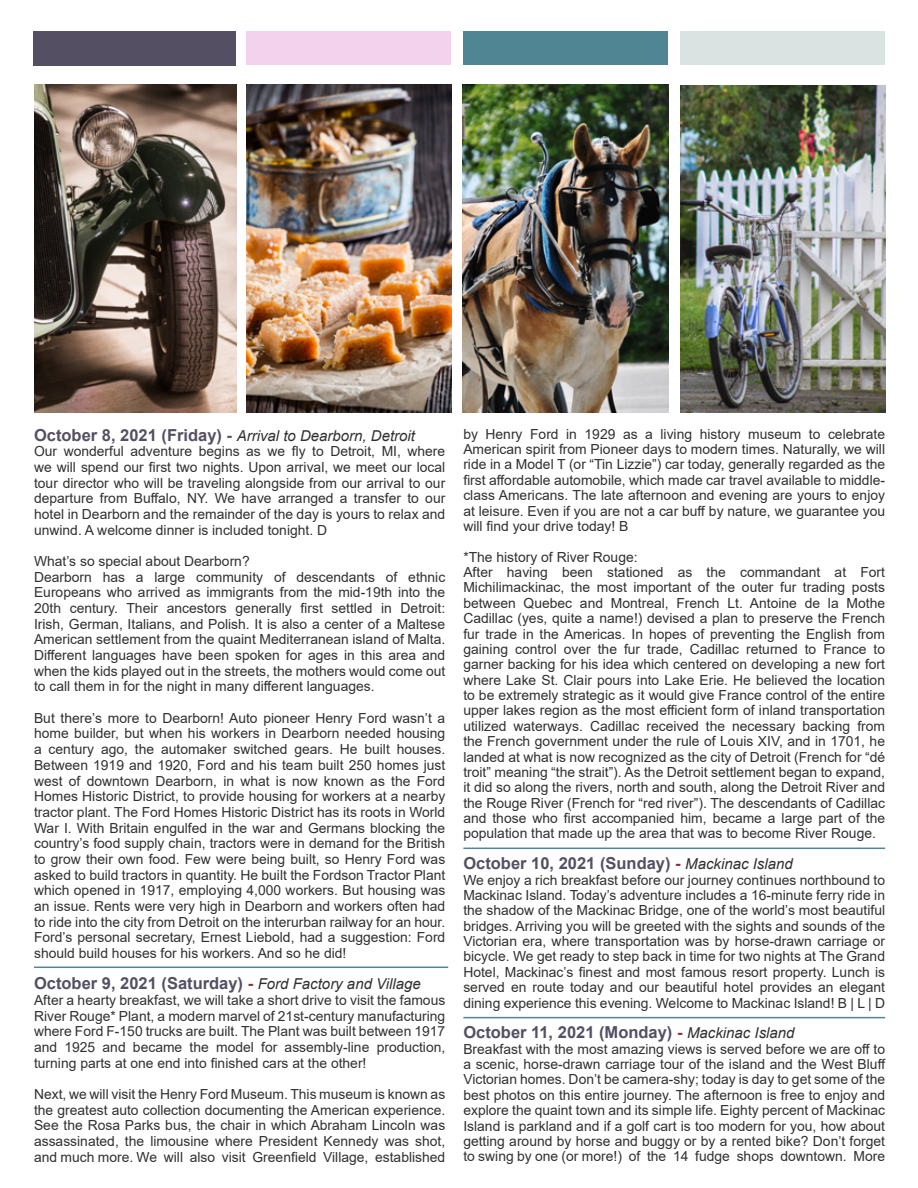
<style>
.page{position:relative;width:918px;height:1188px;background:#fff}
.page>*{position:absolute;margin:0;border:0;box-sizing:border-box;transform-origin:0 0}
.t1{font:700 16.5px "Arial";color:#544f63}
.t2{font:italic 15px "Arial";color:#30302f}
.t3{font:13.8px/15.3px "Arial";color:#30302f;text-align:justify}
.s1{font-weight:700;font-style:normal;font-size:16.5px;color:#544f63}
.s2{color:#882e30}
.s3{font-weight:400;font-style:italic;font-size:15px;color:#30302f}
</style>
<div class="page">
<img style="left:34px;top:85px;width:202px;height:327px">
<img style="left:463px;top:85px;width:205px;height:327px">
<div style="left:463px;top:31px;width:205px;height:34px;background:#508593"></div>
<div style="left:246px;top:31px;width:205px;height:34px;background:#f3d2ed"></div>
<div style="left:33px;top:31px;width:202px;height:34px;background:#544f63"></div>
<div style="left:680px;top:31px;width:205px;height:34px;background:#dae2e2"></div>
<img style="left:680px;top:85px;width:205px;height:327px">
<hr style="left:34px;top:967px;width:414px;height:1px;background:#508593">
<img style="left:246px;top:85px;width:206px;height:327px">
<hr style="left:463px;top:848px;width:422px;height:1px;background:#508593">
<hr style="left:463px;top:1017px;width:422px;height:1px;background:#508593">
<p class="t2" style="left:34px;top:426px;width:383px"><span class="s1">October 8, 2021 (Friday) -</span> Arrival to Dearborn, Detroit</p>
<p class="t3" style="left:34px;top:443px;width:413px;line-height:15.8px">Our wonderful adventure begins as we fly to Detroit, MI, where we will spend our first two nights. Upon arrival, we meet our local tour director who will be traveling alongside from our arrival to our departure from Buffalo, NY. We have arranged a transfer to our hotel in Dearborn and the remainder of the day is yours to relax and unwind. A welcome dinner is included tonight. D</p>
<p class="t3" style="left:34px;top:553px;width:413px;line-height:15.8px;text-align:left">What’s so special about Dearborn?<br>Dearborn has a large community of descendants of ethnic Europeans who arrived as immigrants from the mid-19th into the 20th century. Their ancestors generally first settled in Detroit:<br>Irish, German, Italians, and Polish. It is also a center of a Maltese American settlement from the quaint Mediterranean island of Malta.<br>Different languages have been spoken for ages in this area and when the kids played out in the streets, the mothers would come out to call them in for the night in many different languages.</p>
<p class="t3" style="left:34px;top:710px;width:413px;line-height:15.8px">But there’s more to Dearborn! Auto pioneer Henry Ford wasn’t a home builder, but when his workers in Dearborn needed housing a century ago, the automaker switched gears. He built houses.<br>Between 1919 and 1920, Ford and his team built 250 homes just west of downtown Dearborn, in what is now known as the Ford Homes Historic District, to provide housing for workers at a nearby tractor plant. The Ford Homes Historic District has its roots in World War I. With Britain engulfed in the war and Germans blocking the country’s food supply chain, tractors were in demand for the British to grow their own food. Few were being built, so Henry Ford was asked to build tractors in quantity. He built the Fordson Tractor Plant which opened in 1917, employing 4,000 workers. But housing was an issue. Rents were very high in Dearborn and workers often had to ride into the city from Detroit on the interurban railway for an hour.<br>Ford’s personal secretary, Ernest Liebold, had a suggestion: Ford should build houses for his workers. And so he did!</p>
<p class="t1" style="left:34px;top:972px;width:388px">October 9, 2021 (Saturday) <span class="s2">-</span> <span class="s3">Ford Factory and Village</span></p>
<p class="t3" style="left:34px;top:992px;width:413px;line-height:15.8px">After a hearty breakfast, we will take a short drive to visit the famous River Rouge* Plant, a modern marvel of 21st-century manufacturing where Ford F-150 trucks are built. The Plant was built between 1917 and 1925 and became the model for assembly-line production, turning parts at one end into finished cars at the other!</p>
<p class="t3" style="left:34px;top:1086px;width:413px;line-height:15.8px">Next, we will visit the Henry Ford Museum. This museum is known as the greatest auto collection documenting the American experience.<br>See the Rosa Parks bus, the chair in which Abraham Lincoln was assassinated, the limousine where President Kennedy was shot, and much more. We will also visit Greenfield Village, established</p>
<p class="t3" style="left:463px;top:426px;width:423px">by Henry Ford in 1929 as a living history museum to celebrate American spirit from Pioneer days to modern times. Naturally, we will ride in a Model T (or “Tin Lizzie”) car today, generally regarded as the first affordable automobile, which made car travel available to middle&shy;class Americans. The late afternoon and evening are yours to enjoy at leisure. Even if you are not a car buff by nature, we guarantee you will find your drive today! B</p>
<p class="t3" style="left:463px;top:549px;width:423px;text-align:left">*The history of River Rouge:<br>After having been stationed as the commandant at Fort Michilimackinac, the most important of the outer fur trading posts between Quebec and Montreal, French Lt. Antoine de la Mothe Cadillac (yes, quite a name!) devised a plan to preserve the French fur trade in the Americas. In hopes of preventing the English from gaining control over the fur trade, Cadillac returned to France to garner backing for his idea which centered on developing a new fort where Lake St. Clair pours into Lake Erie. He believed the location to be extremely strategic as it would give France control of the entire upper lakes region as the most efficient form of inland transportation utilized waterways. Cadillac received the necessary backing from the French government under the rule of Louis XIV, and in 1701, he landed at what is now recognized as the city of Detroit (French for “dé troit” meaning “the strait”). As the Detroit settlement began to expand, it did so along the rivers, north and south, along the Detroit River and the Rouge River (French for “red river”). The descendants of Cadillac and those who first accompanied him, became a large part of the population that made up the area that was to become River Rouge.</p>
<p class="t1" style="left:463px;top:852px;width:331px">October 10, 2021 (Sunday) <span class="s2">-</span> <span class="s3">Mackinac Island</span></p>
<p class="t3" style="left:463px;top:872px;width:423px">We enjoy a rich breakfast before our journey continues northbound to Mackinac Island. Today’s adventure includes a 16-minute ferry ride in the shadow of the Mackinac Bridge, one of the world’s most beautiful bridges. Arriving you will be greeted with the sights and sounds of the Victorian era, where transportation was by horse-drawn carriage or bicycle. We get ready to step back in time for two nights at The Grand Hotel, Mackinac’s finest and most famous resort property. Lunch is served en route today and our beautiful hotel provides an elegant dining experience this evening. Welcome to Mackinac Island! B | L | D</p>
<p class="t1" style="left:463px;top:1021px;width:333px">October 11, 2021 (Monday) <span class="s2">-</span> <span class="s3">Mackinac Island</span></p>
<p class="t3" style="left:463px;top:1041px;width:424px">Breakfast with the most amazing views is served before we are off to a scenic, horse-drawn carriage tour of the island and the West Bluff Victorian homes. Don’t be camera-shy; today is day to get some of the best photos on this entire journey. The afternoon is free to enjoy and explore the quaint town and its simple life. Eighty percent of Mackinac Island is parkland and if a golf cart is too modern for you, how about getting around by horse and buggy or by a rented bike? Don’t forget to swing by one (or more!) of the 14 fudge shops downtown. More</p>
</div>
